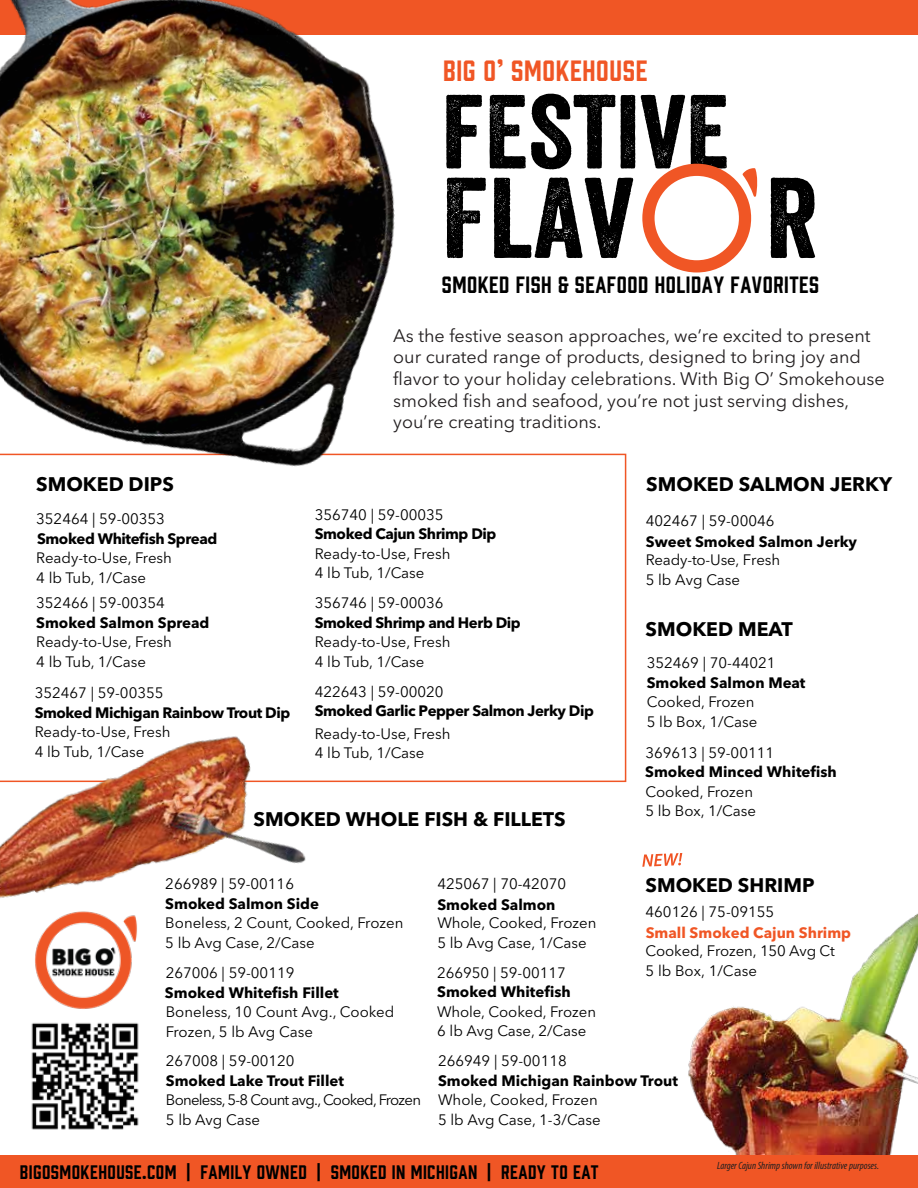
<style>
.page{position:relative;width:918px;height:1188px;background:#fff}
.page>*{position:absolute;margin:0;border:0;box-sizing:border-box;transform-origin:0 0}
.t1{font:110.7px "Veneer";color:#000;scale:1.08 1}
.t2{font:101.4px "Veneer";color:#000;scale:1.08 1}
.t3{font:27px "Prohibition";letter-spacing:.025em;color:#f05625}
.t4{font:21.75px "Prohibition";letter-spacing:.025em;color:#000}
.t5{font:700 19.5px "Avenir Next LT Pro";color:#000}
.t6{font:18px/21.6px "Avenir Next LT Pro";color:#231f20}
.t7{font:18px "Prohibition";letter-spacing:.025em;color:#000}
.t8{font:15px/19.5px "Avenir Next LT Pro";color:#000}
.t9{font:700 15px "Avenir Next LT Pro";color:#000}
.t10{font:700 15px "Avenir Next LT Pro";letter-spacing:-.03em;color:#000}
.t11{font:15px/19.5px "Avenir Next LT Pro";letter-spacing:-.05em;color:#000}
.t12{font:700 15px "Avenir Next LT Pro";color:#f05625}
.t13{font:italic condensed 10.5px "Myriad Pro";color:#231f20}
</style>
<div class="page">
<img style="left:670px;top:913px;width:248px;height:243px">
<div style="left:0;top:0;width:918px;height:35px;background:#f05625"></div>
<div style="left:0;top:1156px;width:918px;height:32px;background:#f05625"></div>
<svg style="left:642px;top:163px;width:115px;height:110px"></svg>
<svg style="left:642px;top:853px;width:40px;height:14px"></svg>
<svg style="left:373px;top:454px;width:253px;height:328px"></svg>
<img style="left:0;top:736px;width:373px;height:162px">
<img style="left:31px;top:1022px;width:108px;height:108px">
<img style="left:35px;top:911px;width:102px;height:98px">
<img style="left:0;top:0;width:502px;height:588px">
<h3 class="t3" style="left:443px;top:52px;width:206px">BIG O’ SMOKEHOUSE</h3>
<h2 class="t2" style="left:441px;top:70px;width:268px">FESTIVE</h2>
<h1 class="t1" style="left:442px;top:150px;width:350px">FLAV R</h1>
<h3 class="t4" style="left:442px;top:270px;width:379px">SMOKED FISH &amp; SEAFOOD HOLIDAY FAVORITES</h3>
<p class="t6" style="left:393px;top:325px;width:493px">As the festive season approaches, we’re excited to present our curated range of products, designed to bring joy and flavor to your holiday celebrations. With Big O’ Smokehouse smoked fish and seafood, you’re not just serving dishes, you’re creating traditions.</p>
<h3 class="t5" style="left:646px;top:472px;width:247px">SMOKED SALMON JERKY</h3>
<p class="t8" style="left:646px;top:511px;width:130px">402467 | 59-00046</p>
<p class="t8" style="left:646px;top:550px;width:136px">Ready-to-Use, Fresh<br>5 lb Avg Case</p>
<h3 class="t5" style="left:36px;top:473px;width:139px">SMOKED DIPS</h3>
<p class="t8" style="left:315px;top:505px;width:130px">356740 | 59-00035</p>
<p class="t10" style="left:315px;top:525px;width:183px">Smoked Cajun Shrimp Dip</p>
<p class="t8" style="left:315px;top:544px;width:137px">Ready-to-Use, Fresh<br>4 lb Tub, 1/Case</p>
<p class="t8" style="left:315px;top:593px;width:130px">356746 | 59-00036</p>
<p class="t10" style="left:315px;top:613px;width:208px">Smoked Shrimp and Herb Dip</p>
<p class="t8" style="left:315px;top:632px;width:137px">Ready-to-Use, Fresh<br>4 lb Tub, 1/Case</p>
<p class="t8" style="left:315px;top:682px;width:130px">422643 | 59-00020</p>
<p class="t10" style="left:315px;top:702px;width:281px">Smoked Garlic Pepper Salmon Jerky Dip</p>
<p class="t8" style="left:315px;top:724px;width:137px">Ready-to-Use, Fresh<br>4 lb Tub, 1/Case</p>
<p class="t8" style="left:36px;top:509px;width:130px">352464 | 59-00353</p>
<p class="t8" style="left:36px;top:548px;width:137px">Ready-to-Use, Fresh<br>4 lb Tub, 1/Case</p>
<p class="t8" style="left:36px;top:593px;width:130px">352466 | 59-00354</p>
<p class="t9" style="left:36px;top:613px;width:175px">Smoked Salmon Spread</p>
<p class="t8" style="left:36px;top:632px;width:137px">Ready-to-Use, Fresh<br>4 lb Tub, 1/Case</p>
<p class="t10" style="left:37px;top:529px;width:182px">Smoked Whitefish Spread</p>
<p class="t9" style="left:646px;top:532px;width:213px">Sweet Smoked Salmon Jerky</p>
<h3 class="t5" style="left:646px;top:617px;width:149px">SMOKED MEAT</h3>
<p class="t8" style="left:647px;top:653px;width:130px">352469 | 70-44021</p>
<p class="t9" style="left:647px;top:673px;width:160px">Smoked Salmon Meat</p>
<p class="t8" style="left:35px;top:683px;width:130px">352467 | 59-00355</p>
<p class="t10" style="left:35px;top:703px;width:257px">Smoked Michigan Rainbow Trout Dip</p>
<p class="t8" style="left:35px;top:722px;width:137px">Ready-to-Use, Fresh<br>4 lb Tub, 1/Case</p>
<p class="t8" style="left:647px;top:692px;width:112px">Cooked, Frozen<br>5 lb Box, 1/Case</p>
<p class="t8" style="left:645px;top:743px;width:130px">369613 | 59-00111</p>
<p class="t8" style="left:645px;top:782px;width:112px">Cooked, Frozen<br>5 lb Box, 1/Case</p>
<p class="t9" style="left:645px;top:763px;width:193px">Smoked Minced Whitefish</p>
<h3 class="t5" style="left:253px;top:807px;width:314px">SMOKED WHOLE FISH &amp; FILLETS</h3>
<p class="t8" style="left:165px;top:874px;width:130px">266989 | 59-00116</p>
<p class="t9" style="left:165px;top:895px;width:155px">Smoked Salmon Side</p>
<p class="t8" style="left:165px;top:913px;width:240px">Boneless, 2 Count, Cooked, Frozen<br>5 lb Avg Case, 2/Case</p>
<p class="t8" style="left:166px;top:963px;width:130px">267006 | 59-00119</p>
<p class="t8" style="left:166px;top:1002px;width:230px">Boneless, 10 Count Avg., Cooked<br>Frozen, 5 lb Avg Case</p>
<p class="t8" style="left:166px;top:1051px;width:130px">267008 | 59-00120</p>
<p class="t9" style="left:166px;top:1071px;width:180px">Smoked Lake Trout Fillet</p>
<p class="t9" style="left:165px;top:983px;width:175px">Smoked Whitefish Fillet</p>
<p class="t11" style="left:166px;top:1090px;width:257px">Boneless, 5-8 Count avg., Cooked, Frozen<br>5 lb Avg Case</p>
<p class="t8" style="left:437px;top:874px;width:130px">425067 | 70-42070</p>
<p class="t8" style="left:437px;top:913px;width:161px">Whole, Cooked, Frozen<br>5 lb Avg Case, 1/Case</p>
<p class="t9" style="left:437px;top:895px;width:120px">Smoked Salmon</p>
<p class="t8" style="left:437px;top:963px;width:130px">266950 | 59-00117</p>
<p class="t8" style="left:437px;top:1002px;width:161px">Whole, Cooked, Frozen<br>6 lb Avg Case, 2/Case</p>
<p class="t9" style="left:437px;top:983px;width:135px">Smoked Whitefish</p>
<h3 class="t5" style="left:646px;top:874px;width:171px">SMOKED SHRIMP</h3>
<p class="t12" style="left:646px;top:924px;width:207px">Small Smoked Cajun Shrimp</p>
<p class="t8" style="left:646px;top:902px;width:130px">460126 | 75-09155</p>
<p class="t8" style="left:646px;top:941px;width:191px">Cooked, Frozen, 150 Avg Ct<br>5 lb Box, 1/Case</p>
<p class="t8" style="left:438px;top:1051px;width:130px">266949 | 59-00118</p>
<p class="t9" style="left:438px;top:1071px;width:241px">Smoked Michigan Rainbow Trout</p>
<p class="t8" style="left:438px;top:1090px;width:164px">Whole, Cooked, Frozen<br>5 lb Avg Case, 1-3/Case</p>
<p class="t7" style="left:20px;top:1160px;width:580px">BIGOSMOKEHOUSE.COM | FAMILY OWNED | SMOKED IN MICHIGAN | READY TO EAT</p>
<p class="t13" style="left:717px;top:1159px;width:163px">Larger Cajun Shrimp shown for illustrative purposes.</p>
</div>
